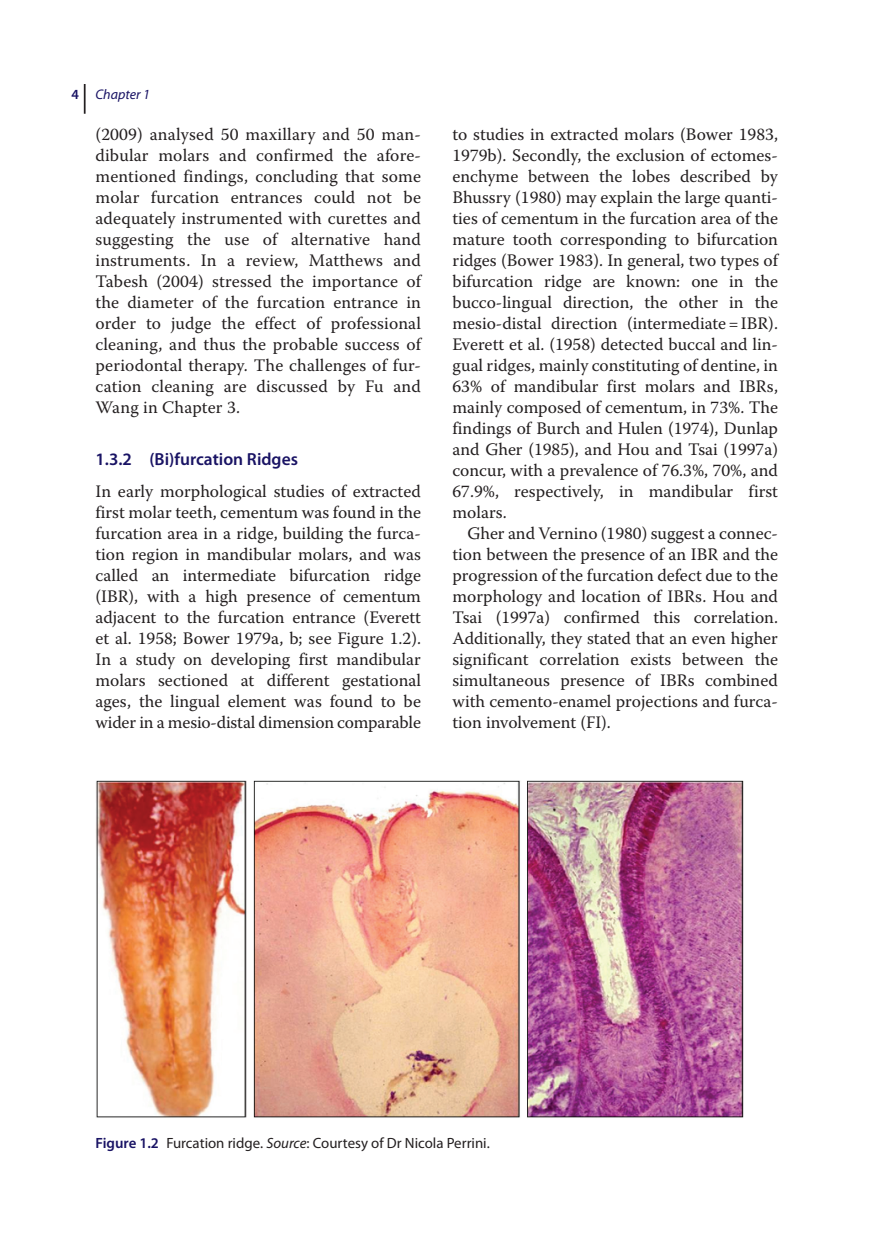
<style>
.page{position:relative;width:883px;height:1260px;background:#fff}
.page>*{position:absolute;margin:0;border:0;box-sizing:border-box;transform-origin:0 0}
.t1{font:17.5px/21px "Warnock Pro";color:#231f20;text-align:justify}
.t2{font:600 17.5px "Myriad Pro";color:#191364}
.t3{font:14.88px "Myriad Pro";color:#231f20}
.t4{font:italic 14px "Myriad Pro";color:#191364}
.s1{font-weight:600;font-style:normal}
.s2{font-weight:600;color:#191364}
.s3{font-style:italic}
</style>
<div class="page">
<hr style="left:84px;top:84px;width:2px;height:30px;background:#231f20">
<img style="left:95px;top:780px;width:649px;height:338px">
<p class="t4" style="left:71px;top:86px;width:80px"><span class="s1">4</span> Chapter 1</p>
<p class="t1" style="left:95px;top:123px;width:327px">(2009) analysed 50 maxillary and 50 man&shy;dibular molars and confirmed the afore&shy;mentioned findings, concluding that some molar furcation entrances could not be adequately instrumented with curettes and suggesting the use of alternative hand instruments. In a review, Matthews and Tabesh (2004) stressed the importance of the diameter of the furcation entrance in order to judge the effect of professional cleaning, and thus the probable success of periodontal therapy. The challenges of fur&shy;cation cleaning are discussed by Fu and Wang in Chapter 3.</p>
<p class="t2" style="left:95px;top:448px;width:204px">1.3.2 (Bi)furcation Ridges</p>
<p class="t1" style="left:95px;top:480px;width:327px">In early morphological studies of extracted first molar teeth, cementum was found in the furcation area in a ridge, building the furca&shy;tion region in mandibular molars, and was called an intermediate bifurcation ridge (IBR), with a high presence of cementum adjacent to the furcation entrance (Everett et al. 1958; Bower 1979a, b; see Figure 1.2).<br>In a study on developing first mandibular molars sectioned at different gestational ages, the lingual element was found to be wider in a mesio‐distal dimension comparable</p>
<p class="t1" style="left:452px;top:123px;width:327px">to studies in extracted molars (Bower 1983, 1979b). Secondly, the exclusion of ectomes&shy;enchyme between the lobes described by Bhussry (1980) may explain the large quanti&shy;ties of cementum in the furcation area of the mature tooth corresponding to bifurcation ridges (Bower 1983). In general, two types of bifurcation ridge are known: one in the bucco‐lingual direction, the other in the mesio‐distal direction (intermediate=IBR).<br>Everett et al. (1958) detected buccal and lin&shy;gual ridges, mainly constituting of dentine, in 63% of mandibular first molars and IBRs, mainly composed of cementum, in 73%. The findings of Burch and Hulen (1974), Dunlap and Gher (1985), and Hou and Tsai (1997a) concur, with a prevalence of 76.3%, 70%, and 67.9%, respectively, in mandibular first molars.</p>
<p class="t1" style="left:452px;top:522px;width:327px;text-indent:15px">Gher and Vernino (1980) suggest a connec&shy;tion between the presence of an IBR and the progression of the furcation defect due to the morphology and location of IBRs. Hou and Tsai (1997a) confirmed this correlation.<br>Additionally, they stated that an even higher significant correlation exists between the simultaneous presence of IBRs combined with cemento‐enamel projections and furca&shy;tion involvement (FI).</p>
<p class="t3" style="left:95px;top:1134px;width:396px"><span class="s2">Figure 1.2</span> Furcation ridge. <span class="s3">Source</span>: Courtesy of Dr Nicola Perrini.</p>
</div>
